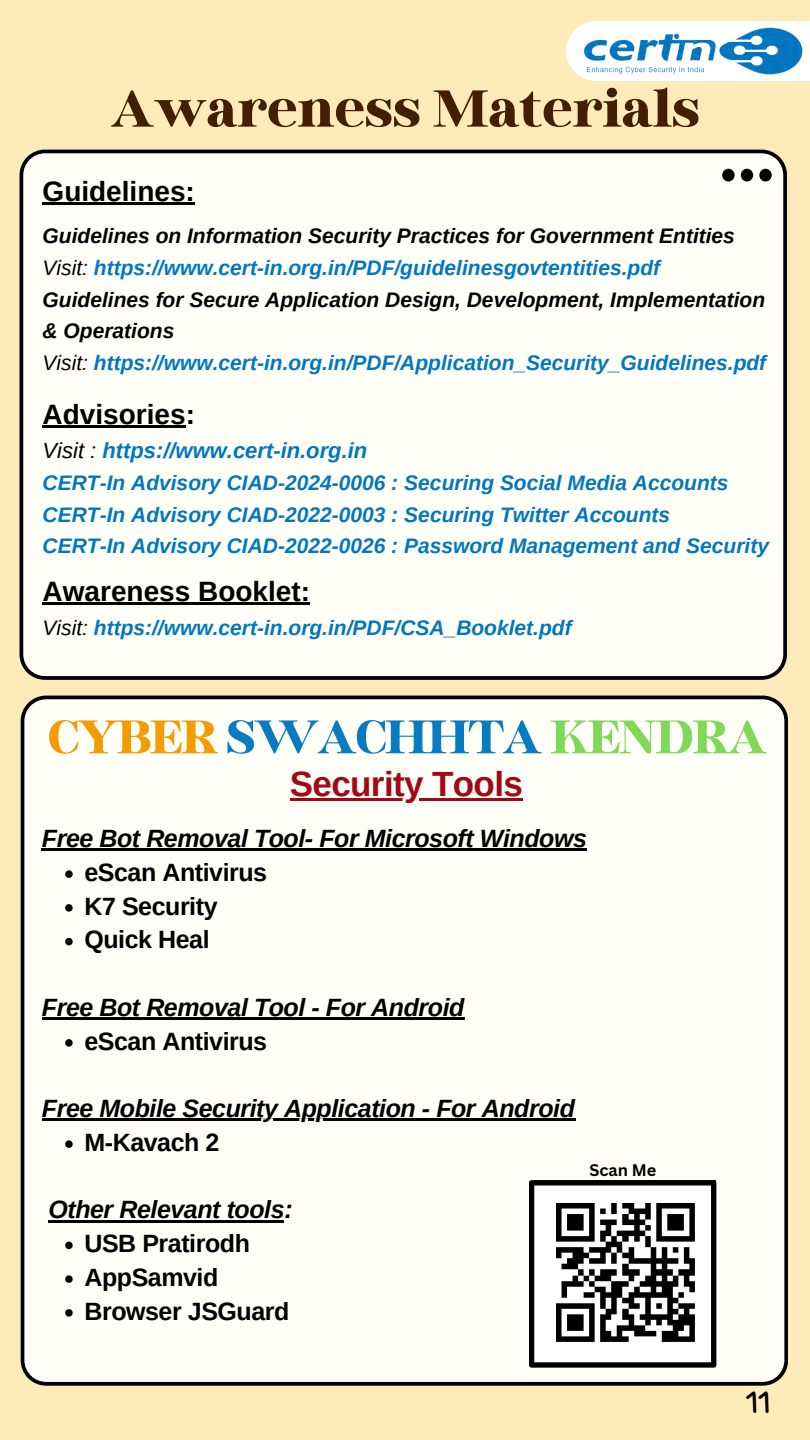
<style>
.page{position:relative;width:810px;height:1440px;background:#ffebba}
.page>*{position:absolute;margin:0;border:0;box-sizing:border-box;transform-origin:0 0}
.t1{font:700 64px "Binggo Wood Display";color:#421e02}
.t2{font:700 58px "Binggo Wood Display";letter-spacing:-.025em;color:#097bc1}
.t3{font:700 35px "Arimo";letter-spacing:-.015em;color:#a20917}
.t4{font:32px "milktea";color:#000}
.t5{font:700 28px "Arimo";color:#000}
.t6{font:italic 700 25px "Arimo";letter-spacing:-.015em;color:#000}
.t7{font:700 25px "Arimo";letter-spacing:-.015em;color:#000}
.t8{font:italic 700 22px "Arimo";color:#0177bf}
.t9{font:italic 700 21px "Arimo";color:#0177bf}
.t10{font:italic 700 21px/31.7px "Arimo";color:#000}
.t11{font:700 16.3px "Canva Sans";color:#000}
.s1{font-weight:400;color:#000}
.s2{color:#f59c02}
.s3{color:#7ed957}
</style>
<div class="page">
<svg style="left:566px;top:21px;width:244px;height:60px;background:#fffcf7"></svg>
<img style="left:583px;top:27px;width:222px;height:48px">
<div style="left:21px;top:696px;width:767px;height:690px;background:#fffef7"></div>
<hr style="left:290px;top:798px;width:233px;height:3px;background:#a20917">
<hr style="left:42px;top:849px;width:545px;height:2px;background:#000">
<svg style="left:65px;top:870px;width:8px;height:8px"></svg>
<svg style="left:65px;top:904px;width:8px;height:8px"></svg>
<svg style="left:65px;top:938px;width:8px;height:7px"></svg>
<hr style="left:42px;top:1017px;width:423px;height:3px;background:#000">
<svg style="left:65px;top:1039px;width:8px;height:8px"></svg>
<hr style="left:42px;top:1119px;width:533px;height:2px;background:#000">
<svg style="left:65px;top:1140px;width:8px;height:8px"></svg>
<hr style="left:48px;top:1220px;width:236px;height:2px;background:#000">
<svg style="left:65px;top:1242px;width:8px;height:7px"></svg>
<svg style="left:65px;top:1275px;width:8px;height:8px"></svg>
<svg style="left:65px;top:1309px;width:8px;height:8px"></svg>
<svg style="left:529px;top:1180px;width:187px;height:188px;background:#989897"></svg>
<div style="left:20px;top:150px;width:767px;height:530px;background:#fffef7"></div>
<hr style="left:43px;top:203px;width:152px;height:2px;background:#000">
<hr style="left:43px;top:425px;width:143px;height:2px;background:#000">
<svg style="left:722px;top:169px;width:50px;height:12px"></svg>
<hr style="left:43px;top:602px;width:267px;height:3px;background:#000">
<p class="t1" style="left:111px;top:76px;width:591px">Awareness Materials</p>
<p class="t5" style="left:43px;top:176px;width:154px">Guidelines:</p>
<p class="t10" style="left:43px;top:220px;width:694px">Guidelines on Information Security Practices for Government Entities</p>
<p class="t9" style="left:43px;top:256px;width:619px"><span class="s1">Visit:</span> https://www.cert-in.org.in/PDF/guidelinesgovtentities.pdf</p>
<h5 class="t10" style="left:43px;top:284px;width:724px">Guidelines for Secure Application Design, Development, Implementation &amp; Operations</h5>
<p class="t9" style="left:43px;top:351px;width:725px"><span class="s1">Visit:</span> https://www.cert-in.org.in/PDF/Application_Security_Guidelines.pdf</p>
<p class="t5" style="left:43px;top:398px;width:154px">Advisories:</p>
<p class="t8" style="left:43px;top:438px;width:326px"><span class="s1">Visit :</span> https://www.cert-in.org.in</p>
<p class="t9" style="left:43px;top:471px;width:687px">CERT-In Advisory CIAD-2024-0006 : Securing Social Media Accounts</p>
<p class="t9" style="left:43px;top:503px;width:629px">CERT-In Advisory CIAD-2022-0003 : Securing Twitter Accounts</p>
<p class="t9" style="left:43px;top:534px;width:728px">CERT-In Advisory CIAD-2022-0026 : Password Management and Security</p>
<p class="t5" style="left:43px;top:576px;width:269px">Awareness Booklet:</p>
<p class="t9" style="left:43px;top:616px;width:531px"><span class="s1">Visit:</span> https://www.cert-in.org.in/PDF/CSA_Booklet.pdf</p>
<h3 class="t2" style="left:48px;top:708px;width:721px"><span class="s2">CYBER</span> SWACHHTA <span class="s3">KENDRA</span></h3>
<p class="t3" style="left:290px;top:764px;width:235px">Security Tools</p>
<h2 class="t6" style="left:42px;top:825px;width:546px">Free Bot Removal Tool- For Microsoft Windows</h2>
<p class="t7" style="left:84px;top:858px;width:184px">eScan Antivirus</p>
<h4 class="t7" style="left:84px;top:892px;width:135px">K7 Security</h4>
<p class="t7" style="left:84px;top:926px;width:127px">Quick Heal</p>
<p class="t6" style="left:42px;top:993px;width:424px">Free Bot Removal Tool - For Android</p>
<p class="t7" style="left:84px;top:1027px;width:184px">eScan Antivirus</p>
<p class="t6" style="left:42px;top:1095px;width:534px">Free Mobile Security Application - For Android</p>
<p class="t7" style="left:84px;top:1128px;width:137px">M-Kavach 2</p>
<p class="t6" style="left:48px;top:1196px;width:246px">Other Relevant tools:</p>
<p class="t7" style="left:84px;top:1230px;width:167px">USB Pratirodh</p>
<p class="t7" style="left:84px;top:1263px;width:135px">AppSamvid</p>
<p class="t7" style="left:84px;top:1297px;width:207px">Browser JSGuard</p>
<p class="t11" style="left:589px;top:1159px;width:68px">Scan Me</p>
<p class="t4" style="left:745px;top:1372px;width:27px">11</p>
</div>
